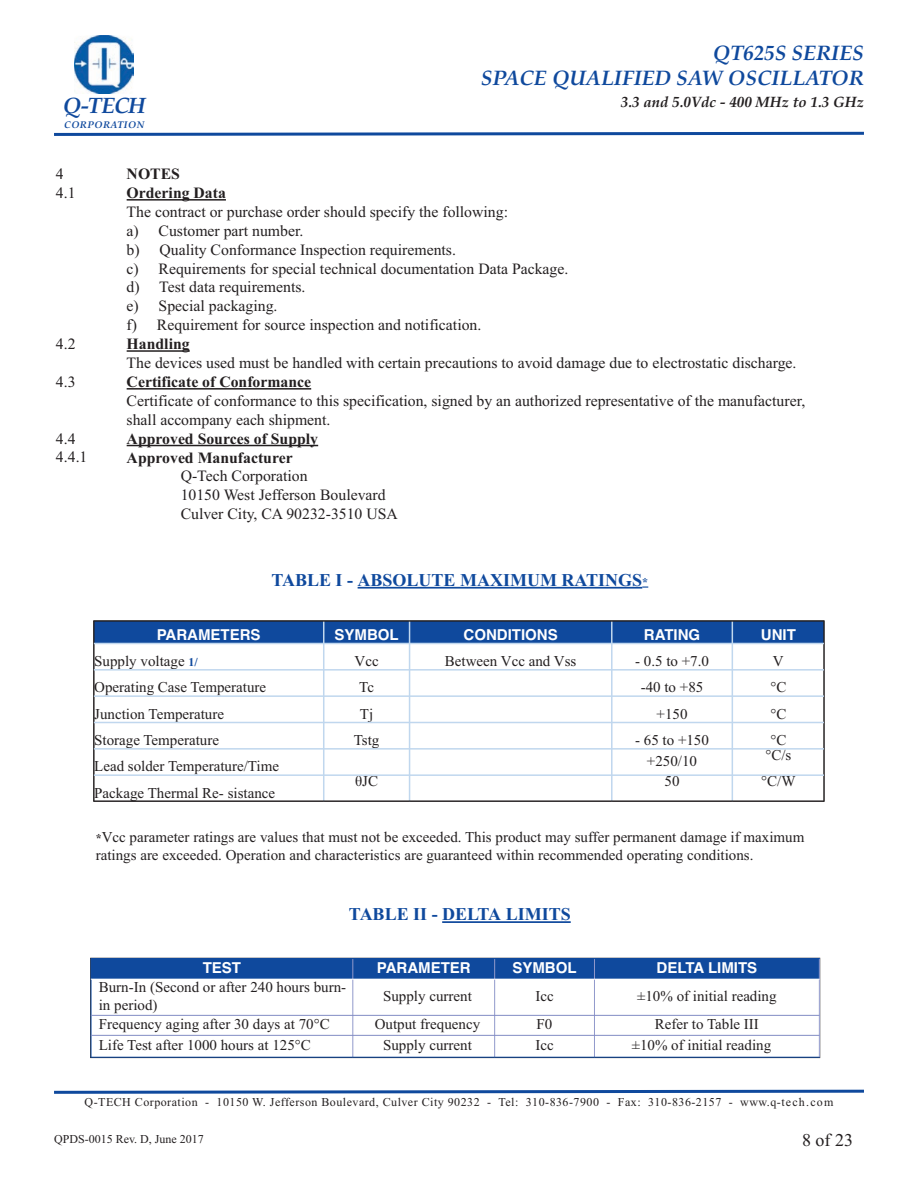
<style>
.page{position:relative;width:918px;height:1188px;background:#fff}
.page>*{position:absolute;margin:0;border:0;box-sizing:border-box;transform-origin:0 0}
.t1{font:italic 700 22.2px "Palatino";color:#0f499d}
.t2{font:italic 700 21px/25.3px "Palatino";color:#0f499d;text-align:right}
.t3{font:700 18px "Times New Roman";color:#0f499d}
.t4{font:18px "Times New Roman";color:#231f20}
.t5{font:15.75px/18.9px "Times New Roman";color:#231f20}
.t6{font:700 15.75px/19.2px "Times New Roman";color:#231f20}
.t7{font:15px/18px "Times New Roman";color:#231f20}
.t8{font:700 15px "Helvetica";color:#fff}
.t9{font:italic 700 15px "Palatino";color:#231f20}
.t10{font:12px "Times New Roman";letter-spacing:.04em;color:#231f20}
.t11{font:12px "Times New Roman";color:#231f20}
.t12{font:italic 700 9.75px "Palatino";letter-spacing:.05em;color:#0f499d}
.s1{font-size:12px}
.s2{font-weight:700;font-size:12px;color:#0f499d}
.s3{font-weight:700;font-size:12px}
</style>
<div class="page">
<svg style="left:54px;top:131px;width:810px;height:5px"></svg>
<svg style="left:54px;top:1089px;width:810px;height:5px"></svg>
<img style="left:75px;top:35px;width:59px;height:59px">
<hr style="left:127px;top:199px;width:99px;height:2px;background:#231f20">
<hr style="left:127px;top:350px;width:63px;height:2px;background:#231f20">
<hr style="left:127px;top:388px;width:184px;height:2px;background:#231f20">
<hr style="left:127px;top:445px;width:191px;height:1px;background:#231f20">
<div style="left:94px;top:621px;width:230px;height:22px;background:#0f499d"></div>
<div style="left:324px;top:621px;width:86px;height:22px;background:#0f499d"></div>
<div style="left:410px;top:621px;width:202px;height:22px;background:#0f499d"></div>
<div style="left:612px;top:621px;width:120px;height:22px;background:#0f499d"></div>
<div style="left:732px;top:621px;width:92px;height:22px;background:#0f499d"></div>
<hr style="left:94px;top:621px;width:1px;height:180px;background:#231f20">
<hr style="left:323px;top:621px;width:1px;height:180px;background:#c0d7ee">
<hr style="left:409px;top:621px;width:1px;height:180px;background:#c0d7ee">
<hr style="left:611px;top:621px;width:2px;height:180px;background:#c0d7ee">
<hr style="left:732px;top:621px;width:1px;height:180px;background:#c0d7ee">
<hr style="left:824px;top:621px;width:1px;height:180px;background:#231f20">
<hr style="left:94px;top:621px;width:730px;height:1px;background:#231f20">
<hr style="left:94px;top:643px;width:730px;height:1px;background:#c0d7ee">
<hr style="left:94px;top:669px;width:730px;height:2px;background:#c0d7ee">
<hr style="left:94px;top:695px;width:730px;height:2px;background:#c0d7ee">
<hr style="left:94px;top:722px;width:730px;height:1px;background:#c0d7ee">
<hr style="left:94px;top:748px;width:730px;height:2px;background:#c0d7ee">
<hr style="left:94px;top:774px;width:730px;height:2px;background:#c0d7ee">
<hr style="left:94px;top:801px;width:730px;height:1px;background:#231f20">
<hr style="left:358px;top:587px;width:284px;height:2px;background:#0f499d">
<svg style="left:642px;top:586px;width:6px;height:2px"></svg>
<div style="left:91px;top:958px;width:262px;height:21px;background:#0f499d"></div>
<div style="left:353px;top:958px;width:142px;height:21px;background:#0f499d"></div>
<div style="left:495px;top:958px;width:99px;height:21px;background:#0f499d"></div>
<div style="left:594px;top:958px;width:226px;height:21px;background:#0f499d"></div>
<hr style="left:91px;top:958px;width:1px;height:99px;background:#0f499d">
<hr style="left:353px;top:958px;width:1px;height:99px;background:#9199cb">
<hr style="left:494px;top:958px;width:1px;height:99px;background:#9199cb">
<hr style="left:594px;top:958px;width:1px;height:99px;background:#9199cb">
<hr style="left:819px;top:958px;width:1px;height:99px;background:#9199cb">
<hr style="left:91px;top:958px;width:729px;height:1px;background:#0f499d">
<hr style="left:91px;top:979px;width:729px;height:1px;background:#fff">
<hr style="left:91px;top:1015px;width:729px;height:1px;background:#828cc4">
<hr style="left:91px;top:1035px;width:729px;height:1px;background:#828cc4">
<hr style="left:91px;top:1057px;width:729px;height:1px;background:#0f499d">
<hr style="left:442px;top:921px;width:129px;height:2px;background:#0f499d">
<h1 class="t1" style="left:63px;top:97px;width:84px">Q-TECH</h1>
<p class="t12" style="left:64px;top:121px;width:82px">CORPORATION</p>
<h2 class="t2" style="left:481px;top:43px;width:385px">QT625S SERIES<br>SPACE QUALIFIED SAW OSCILLATOR</h2>
<p class="t9" style="left:621px;top:96px;width:244px">3.3 and 5.0Vdc - 400 MHz to 1.3 GHz</p>
<p class="t5" style="left:56px;top:164px;width:21px">4<br>4.1</p>
<p class="t5" style="left:56px;top:334px;width:21px">4.2</p>
<p class="t5" style="left:56px;top:372px;width:21px">4.3</p>
<p class="t5" style="left:56px;top:429px;width:33px">4.4<br>4.4.1</p>
<p class="t6" style="left:127px;top:164px;width:101px">NOTES<br>Ordering-Data</p>
<p class="t5" style="left:127px;top:202px;width:443px">The contract or purchase order should specify the following:<br>a) Customer part number.<br>b) Quality Conformance Inspection requirements.<br>c) Requirements for special technical documentation Data Package. d) Test data requirements.<br>e) Special packaging.<br>f) Requirement for source inspection and notification.</p>
<p class="t6" style="left:127px;top:334px;width:65px">Handling</p>
<p class="t5" style="left:127px;top:353px;width:671px">The devices used must be handled with certain precautions to avoid damage due to electrostatic discharge.</p>
<p class="t6" style="left:127px;top:372px;width:186px">Certificate-of-Conformance</p>
<p class="t5" style="left:127px;top:391px;width:680px">Certificate of conformance to this specification, signed by an authorized representative of the manufacturer, shall accompany each shipment.</p>
<p class="t6" style="left:127px;top:429px;width:193px">Approved-Sources-of-Supply<br>Approved-Manufacturer</p>
<p class="t5" style="left:181px;top:467px;width:219px">Q-Tech Corporation<br>10150 West Jefferson Boulevard<br>Culver City, CA 90232-3510 USA</p>
<p class="t3" style="left:271px;top:569px;width:378px">TABLE I---ABSOLUTE MAxIMUM RATINGS<span class="s1">*</span></p>
<p class="t8" style="left:157px;top:626px;width:105px">PARAMETERS</p>
<p class="t8" style="left:335px;top:626px;width:66px">SYMBOL</p>
<p class="t8" style="left:464px;top:626px;width:96px">CONDITIONS</p>
<p class="t8" style="left:644px;top:626px;width:58px">RATING</p>
<p class="t8" style="left:761px;top:626px;width:36px">UNIT</p>
<p class="t7" style="left:94px;top:652px;width:105px">Supply voltage <span class="s2">1/</span></p>
<p class="t7" style="left:355px;top:652px;width:26px">Vcc</p>
<p class="t7" style="left:445px;top:652px;width:133px">Between Vcc and Vss</p>
<p class="t7" style="left:635px;top:652px;width:75px">- 0.5 to +7.0</p>
<p class="t7" style="left:773px;top:652px;width:12px">V</p>
<p class="t7" style="left:94px;top:678px;width:173px">Operating Case Temperature</p>
<p class="t7" style="left:359px;top:678px;width:16px">Tc</p>
<p class="t7" style="left:641px;top:678px;width:64px">-40 to +85</p>
<p class="t7" style="left:770px;top:678px;width:18px">°C</p>
<p class="t7" style="left:94px;top:704px;width:131px">Junction Temperature</p>
<p class="t7" style="left:360px;top:704px;width:15px">Tj</p>
<p class="t7" style="left:657px;top:704px;width:32px">+150</p>
<p class="t7" style="left:770px;top:704px;width:18px">°C</p>
<p class="t7" style="left:94px;top:731px;width:126px">Storage Temperature</p>
<p class="t7" style="left:354px;top:731px;width:27px">Tstg</p>
<p class="t7" style="left:635px;top:731px;width:75px">- 65 to +150</p>
<p class="t7" style="left:770px;top:731px;width:18px">°C</p>
<p class="t7" style="left:94px;top:757px;width:186px">Lead solder Temperature/Time</p>
<p class="t7" style="left:765px;top:746px;width:28px">°C/s</p>
<p class="t7" style="left:647px;top:751px;width:52px">+250/10</p>
<p class="t7" style="left:355px;top:772px;width:25px">θJC</p>
<p class="t7" style="left:665px;top:772px;width:16px">50</p>
<p class="t7" style="left:761px;top:772px;width:36px">°C/W</p>
<p class="t7" style="left:94px;top:783px;width:182px">Package Thermal Re- sistance</p>
<p class="t7" style="left:96px;top:828px;width:710px"><span class="s3">*</span>Vcc parameter ratings are values that must not be exceeded. This product may suffer permanent damage if maximum ratings are exceeded. Operation and characteristics are guaranteed within recommended operating conditions.</p>
<p class="t3" style="left:349px;top:903px;width:223px">TABLE II - DELTA LIMITS</p>
<p class="t8" style="left:203px;top:959px;width:40px">TEST</p>
<p class="t8" style="left:377px;top:959px;width:95px">PARAMETER</p>
<p class="t8" style="left:512px;top:959px;width:66px">SYMBOL</p>
<p class="t8" style="left:657px;top:959px;width:102px">DELTA LIMITS</p>
<p class="t7" style="left:99px;top:978px;width:249px">Burn-In (Second or after 240 hours burn&shy;in period)</p>
<p class="t7" style="left:383px;top:987px;width:90px">Supply current</p>
<p class="t7" style="left:535px;top:987px;width:20px">Icc</p>
<p class="t7" style="left:637px;top:987px;width:141px">±10% of initial reading</p>
<p class="t7" style="left:99px;top:1015px;width:232px">Frequency aging after 30 days at 70°C</p>
<p class="t7" style="left:375px;top:1015px;width:107px">Output frequency</p>
<p class="t7" style="left:537px;top:1015px;width:17px">F0</p>
<p class="t7" style="left:655px;top:1015px;width:106px">Refer to Table III</p>
<p class="t7" style="left:99px;top:1036px;width:214px">Life Test after 1000 hours at 125°C</p>
<p class="t7" style="left:383px;top:1036px;width:90px">Supply current</p>
<p class="t7" style="left:535px;top:1036px;width:20px">Icc</p>
<p class="t7" style="left:632px;top:1036px;width:141px">±10% of initial reading</p>
<p class="t10" style="left:85px;top:1095px;width:750px">Q-TECH Corporation - 10150 W. Jefferson Boulevard, Culver City 90232 - Tel: 310-836-7900 - Fax: 310-836-2157 - www.q-tech.com</p>
<p class="t11" style="left:54px;top:1131px;width:151px">QPDS-0015 Rev. D, June 2017</p>
<p class="t4" style="left:802px;top:1130px;width:52px">8 of 23</p>
</div>
